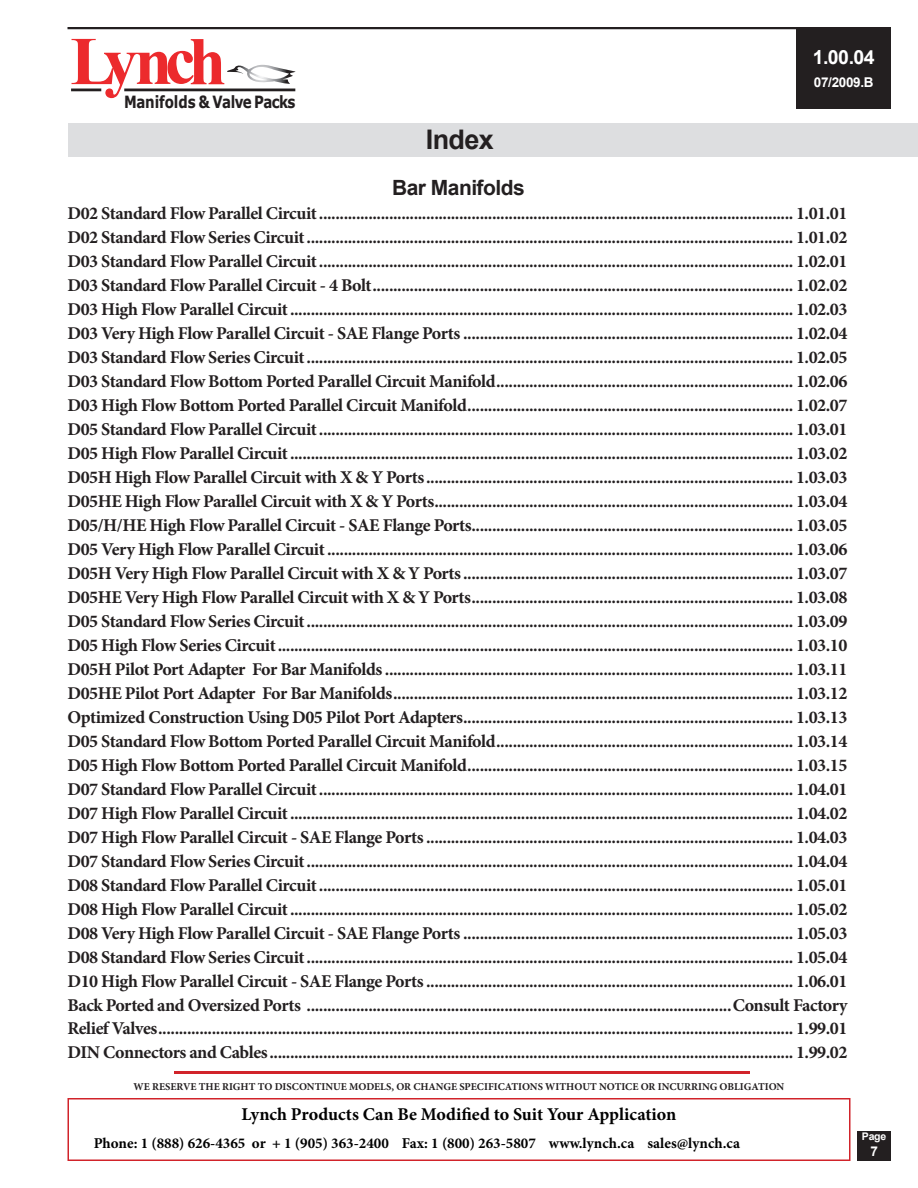
<style>
.page{position:relative;width:918px;height:1188px;background:#fff}
.page>*{position:absolute;margin:0;border:0;box-sizing:border-box;transform-origin:0 0}
.t1{font:700 27px "Arial";letter-spacing:-.025em;color:#231f20}
.t2{font:700 21px "Arial";letter-spacing:-.025em;color:#231f20}
.t3{font:700 19.5px "Arial";color:#fff}
.t4{font:700 18px/24px "Minion Pro";letter-spacing:-.025em;color:#231f20;text-align:justify}
.t5{font:700 18px "Minion Pro";color:#000}
.t6{font:700 16.8px "Verdana";letter-spacing:-.045em;color:#231f20;scale:.8 1}
.t7{font:700 15px "Minion Pro";color:#000}
.t8{font:700 13.5px "Arial";letter-spacing:-.025em;color:#fff}
.t9{font:700 10.5px "Minion Pro";color:#231f20}
.t10{font:700 10.5px "Arial";color:#fff}
</style>
<div class="page">
<hr style="left:71px;top:89px;width:30px;height:2px;background:#231f20">
<svg style="left:72px;top:39px;width:224px;height:59px"></svg>
<div style="left:68px;top:124px;width:850px;height:33px;background:#dddee0"></div>
<div style="left:857px;top:1131px;width:34px;height:30px;background:#231f20"></div>
<hr style="left:68px;top:27px;width:782px;height:2px;background:#231f20">
<hr style="left:174px;top:1071px;width:576px;height:3px;background:#d1232a">
<div style="left:68px;top:1098px;width:782px;height:63px;border:2px solid #d1232a"></div>
<div style="left:796px;top:27px;width:95px;height:82px;background:#231f20"></div>
<p class="t6" style="left:124px;top:92px;width:215px">Manifolds &amp; Valve Packs</p>
<p class="t3" style="left:813px;top:45px;width:64px">1.00.04</p>
<p class="t8" style="left:814px;top:73px;width:61px">07/2009.B</p>
<h1 class="t1" style="left:426px;top:121px;width:69px">Index</h1>
<p class="t2" style="left:392px;top:173px;width:134px">Bar Manifolds</p>
<p class="t4" style="left:68px;top:201px;width:781px">D02 Standard Flow Parallel Circuit................................................................................................................... 1.01.01<br>D02 Standard Flow Series Circuit...................................................................................................................... 1.01.02<br>D03 Standard Flow Parallel Circuit................................................................................................................... 1.02.01<br>D03 Standard Flow Parallel Circuit - 4 Bolt...................................................................................................... 1.02.02<br>D03 High Flow Parallel Circuit.......................................................................................................................... 1.02.03<br>D03 Very High Flow Parallel Circuit - SAE Flange Ports ................................................................................ 1.02.04<br>D03 Standard Flow Series Circuit...................................................................................................................... 1.02.05<br>D03 Standard Flow Bottom Ported Parallel Circuit Manifold........................................................................ 1.02.06<br>D03 High Flow Bottom Ported Parallel Circuit Manifold............................................................................... 1.02.07<br>D05 Standard Flow Parallel Circuit................................................................................................................... 1.03.01<br>D05 High Flow Parallel Circuit.......................................................................................................................... 1.03.02<br>D05H High Flow Parallel Circuit with X &amp; Y Ports......................................................................................... 1.03.03<br>D05HE High Flow Parallel Circuit with X &amp; Y Ports....................................................................................... 1.03.04<br>D05/H/HE High Flow Parallel Circuit - SAE Flange Ports.............................................................................. 1.03.05<br>D05 Very High Flow Parallel Circuit................................................................................................................. 1.03.06<br>D05H Very High Flow Parallel Circuit with X &amp; Y Ports................................................................................ 1.03.07<br>D05HE Very High Flow Parallel Circuit with X &amp; Y Ports.............................................................................. 1.03.08<br>D05 Standard Flow Series Circuit...................................................................................................................... 1.03.09<br>D05 High Flow Series Circuit............................................................................................................................. 1.03.10<br>D05H Pilot Port Adapter For Bar Manifolds ................................................................................................... 1.03.11<br>D05HE Pilot Port Adapter For Bar Manifolds................................................................................................. 1.03.12<br>Optimized Construction Using D05 Pilot Port Adapters................................................................................ 1.03.13<br>D05 Standard Flow Bottom Ported Parallel Circuit Manifold........................................................................ 1.03.14<br>D05 High Flow Bottom Ported Parallel Circuit Manifold............................................................................... 1.03.15<br>D07 Standard Flow Parallel Circuit................................................................................................................... 1.04.01<br>D07 High Flow Parallel Circuit.......................................................................................................................... 1.04.02<br>D07 High Flow Parallel Circuit - SAE Flange Ports ......................................................................................... 1.04.03<br>D07 Standard Flow Series Circuit...................................................................................................................... 1.04.04<br>D08 Standard Flow Parallel Circuit................................................................................................................... 1.05.01<br>D08 High Flow Parallel Circuit.......................................................................................................................... 1.05.02<br>D08 Very High Flow Parallel Circuit - SAE Flange Ports ................................................................................ 1.05.03<br>D08 Standard Flow Series Circuit...................................................................................................................... 1.05.04<br>D10 High Flow Parallel Circuit - SAE Flange Ports ......................................................................................... 1.06.01<br>Back Ported and Oversized Ports .......................................................................................................Consult Factory Relief Valves.......................................................................................................................................................... 1.99.01<br>DIN Connectors and Cables............................................................................................................................... 1.99.02</p>
<p class="t9" style="left:134px;top:1079px;width:652px">WE RESERVE THE RIGHT TO DISCONTINUE MODELS, OR CHANGE SPECIFICATIONS WITHOUT NOTICE OR INCURRING OBLIGATION</p>
<p class="t5" style="left:242px;top:1102px;width:436px">Lynch Products Can Be Modified to Suit Your Application</p>
<p class="t7" style="left:94px;top:1133px;width:648px">Phone: 1 (888) 626-4365 or + 1 (905) 363-2400 Fax: 1 (800) 263-5807 www.lynch.ca sales@lynch.ca</p>
<p class="t10" style="left:862px;top:1129px;width:26px">Page</p>
<p class="t8" style="left:870px;top:1143px;width:9px">7</p>
</div>
